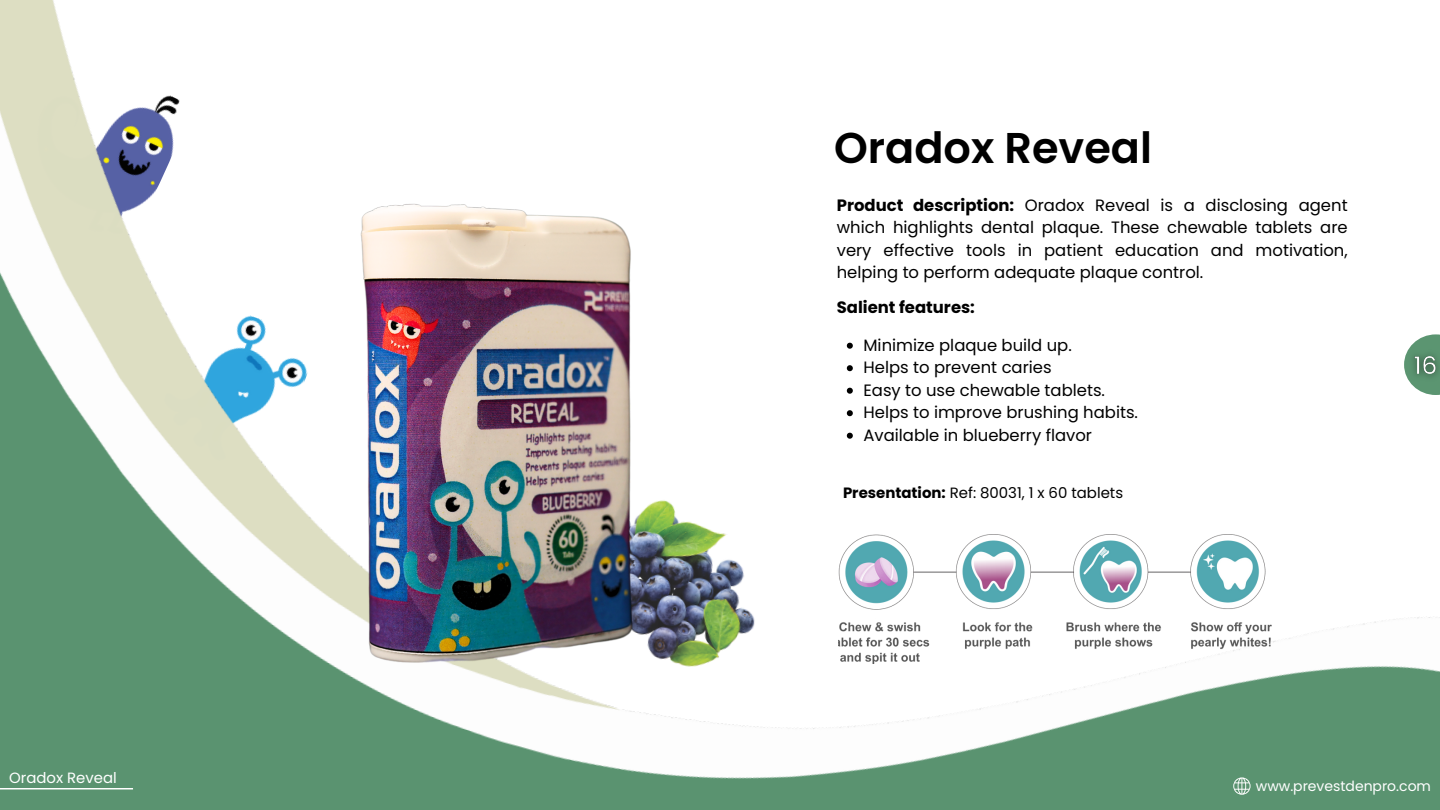
<style>
.page{position:relative;width:1440px;height:810px;background:#fff}
.page>*{position:absolute;margin:0;border:0;box-sizing:border-box;transform-origin:0 0}
.t1{font:600 43px "Poppins";color:#000}
.t2{font:16.4px/22.5px "Poppins";color:#000;text-align:justify}
.t3{font:700 16.4px "Poppins";color:#000}
.t4{font:14.9px "Poppins";color:#000}
.t5{font:14.9px "Poppins";color:#fff}
.t6{font:14px "Poppins";color:#fff}
.s1{font-weight:700}
</style>
<div class="page">
<img style="left:0;top:0;width:1440px;height:810px">
<hr style="left:0;top:788px;width:133px;height:2px;background:#fff">
<img style="left:340px;top:149px;width:314px;height:543px">
<svg style="left:847px;top:343px;width:6px;height:6px"></svg>
<svg style="left:847px;top:365px;width:6px;height:6px"></svg>
<svg style="left:847px;top:388px;width:6px;height:6px"></svg>
<svg style="left:847px;top:410px;width:6px;height:6px"></svg>
<svg style="left:847px;top:433px;width:6px;height:6px"></svg>
<img style="left:834px;top:534px;width:434px;height:78px">
<img style="left:838px;top:619px;width:434px;height:45px">
<svg style="left:1404px;top:334px;width:36px;height:61px"></svg>
<img style="left:1404px;top:345px;width:36px;height:41px">
<svg style="left:1233px;top:777px;width:18px;height:18px"></svg>
<p class="t5" style="left:9px;top:767px;width:109px">Oradox Reveal</p>
<h1 class="t1" style="left:834px;top:118px;width:319px">Oradox Reveal</h1>
<h3 class="t2" style="left:837px;top:194px;width:512px"><span class="s1">Product description:</span> Oradox Reveal is a disclosing agent which highlights dental plaque. These chewable tablets are very effective tools in patient education and motivation, helping to perform adequate plaque control.</h3>
<p class="t3" style="left:837px;top:295px;width:140px">Salient features:</p>
<p class="t2" style="left:864px;top:334px;width:210px">Minimize plaque build up.</p>
<p class="t2" style="left:864px;top:356px;width:190px">Helps to prevent caries</p>
<p class="t2" style="left:864px;top:379px;width:243px">Easy to use chewable tablets.</p>
<p class="t2" style="left:864px;top:401px;width:276px">Helps to improve brushing habits.</p>
<h3 class="t2" style="left:864px;top:424px;width:230px">Available in blueberry flavor</h3>
<h2 class="t4" style="left:843px;top:482px;width:282px"><span class="s1">Presentation:</span> Ref: 80031, 1 x 60 tablets</h2>
<h3 class="t6" style="left:1256px;top:776px;width:177px">www.prevestdenpro.com</h3>
</div>
